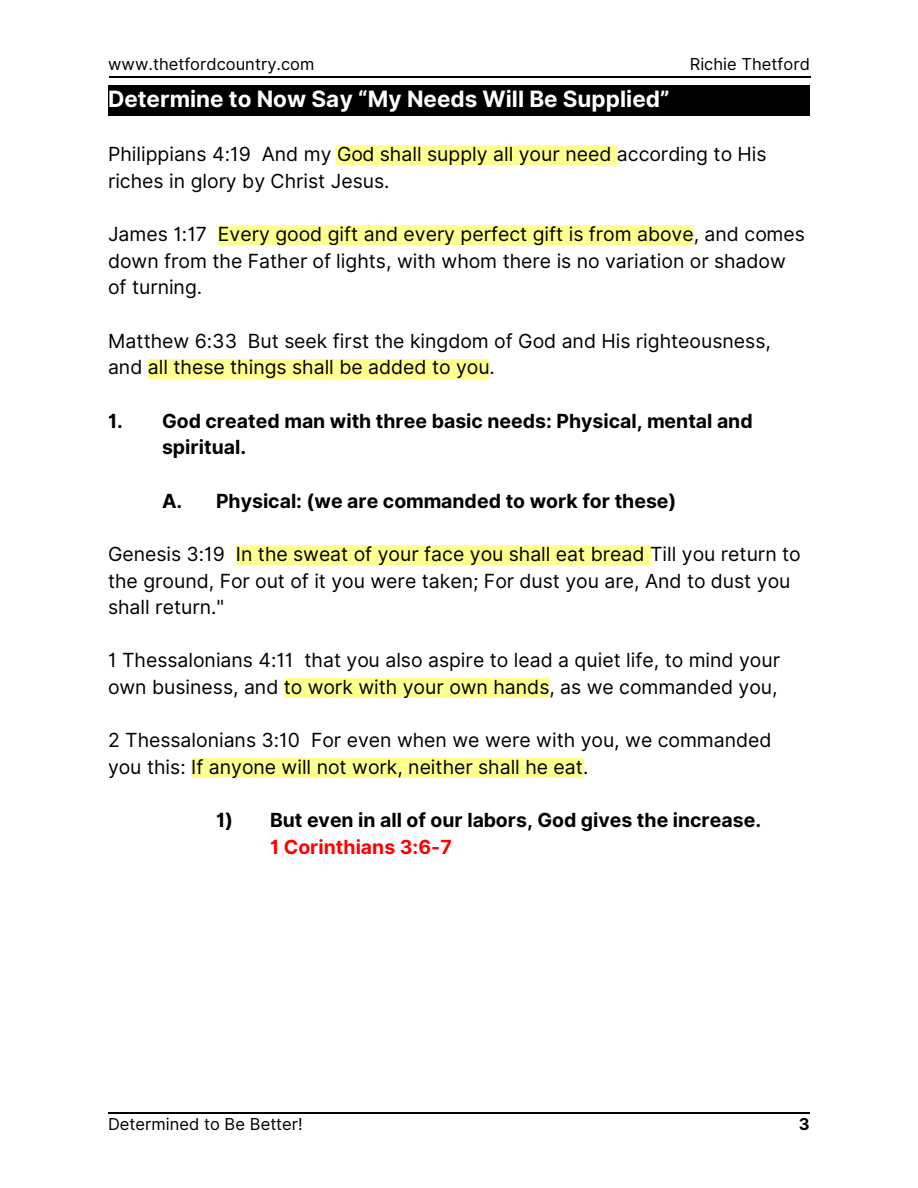
<style>
.page{position:relative;width:918px;height:1188px;background:#fff}
.page>*{position:absolute;margin:0;border:0;box-sizing:border-box;transform-origin:0 0}
.t1{font:700 22.5px "Inter";color:#fff}
.t2{font:19.5px/26.7px "Inter";color:#000}
.t3{font:700 19.5px/26.7px "Inter";color:#000}
.t4{font:700 19.5px "Inter";color:#f00}
.t5{font:16.5px "Inter";color:#000}
.t6{font:700 16.5px "Inter";color:#000}
</style>
<div class="page">
<hr style="left:109px;top:77px;width:702px;height:1px;background:#000">
<div style="left:108px;top:85px;width:702px;height:31px;background:#000"></div>
<div style="left:337px;top:146px;width:280px;height:19px;background:#ffff8f"></div>
<div style="left:218px;top:226px;width:476px;height:19px;background:#ffff8f"></div>
<div style="left:148px;top:359px;width:342px;height:19px;background:#ffff8f"></div>
<div style="left:236px;top:545px;width:414px;height:20px;background:#ffff8f"></div>
<div style="left:284px;top:679px;width:265px;height:19px;background:#ffff8f"></div>
<div style="left:191px;top:758px;width:392px;height:20px;background:#ffff8f"></div>
<hr style="left:108px;top:1113px;width:702px;height:1px;background:#000">
<p class="t5" style="left:108px;top:54px;width:208px">www.thetfordcountry.com</p>
<p class="t5" style="left:690px;top:54px;width:122px">Richie Thetford</p>
<p class="t1" style="left:108px;top:85px;width:563px">Determine to Now Say “My Needs Will Be Supplied”</p>
<p class="t2" style="left:108px;top:141px;width:660px">Philippians 4:19 And my God shall supply all your need according to His riches in glory by Christ Jesus.</p>
<p class="t2" style="left:108px;top:221px;width:698px">James 1:17 Every good gift and every perfect gift is from above, and comes down from the Father of lights, with whom there is no variation or shadow of turning.</p>
<p class="t2" style="left:108px;top:327px;width:664px">Matthew 6:33 But seek first the kingdom of God and His righteousness, and all these things shall be added to you.</p>
<p class="t3" style="left:162px;top:407px;width:592px;text-indent:-54px">1. God created man with three basic needs: Physical, mental and spiritual.</p>
<p class="t3" style="left:162px;top:487px;width:516px">A. Physical: (we are commanded to work for these)</p>
<p class="t2" style="left:108px;top:540px;width:694px">Genesis 3:19 In the sweat of your face you shall eat bread Till you return to the ground, For out of it you were taken; For dust you are, And to dust you shall return."</p>
<p class="t2" style="left:108px;top:647px;width:674px">1 Thessalonians 4:11 that you also aspire to lead a quiet life, to mind your own business, and to work with your own hands, as we commanded you,</p>
<p class="t2" style="left:108px;top:727px;width:665px">2 Thessalonians 3:10 For even when we were with you, we commanded you this: If anyone will not work, neither shall he eat.</p>
<p class="t3" style="left:216px;top:807px;width:547px">1) But even in all of our labors, God gives the increase.</p>
<p class="t4" style="left:270px;top:835px;width:183px">1 Corinthians 3:6-7</p>
<p class="t5" style="left:108px;top:1114px;width:196px">Determined to Be Better!</p>
<p class="t6" style="left:799px;top:1114px;width:12px">3</p>
</div>
